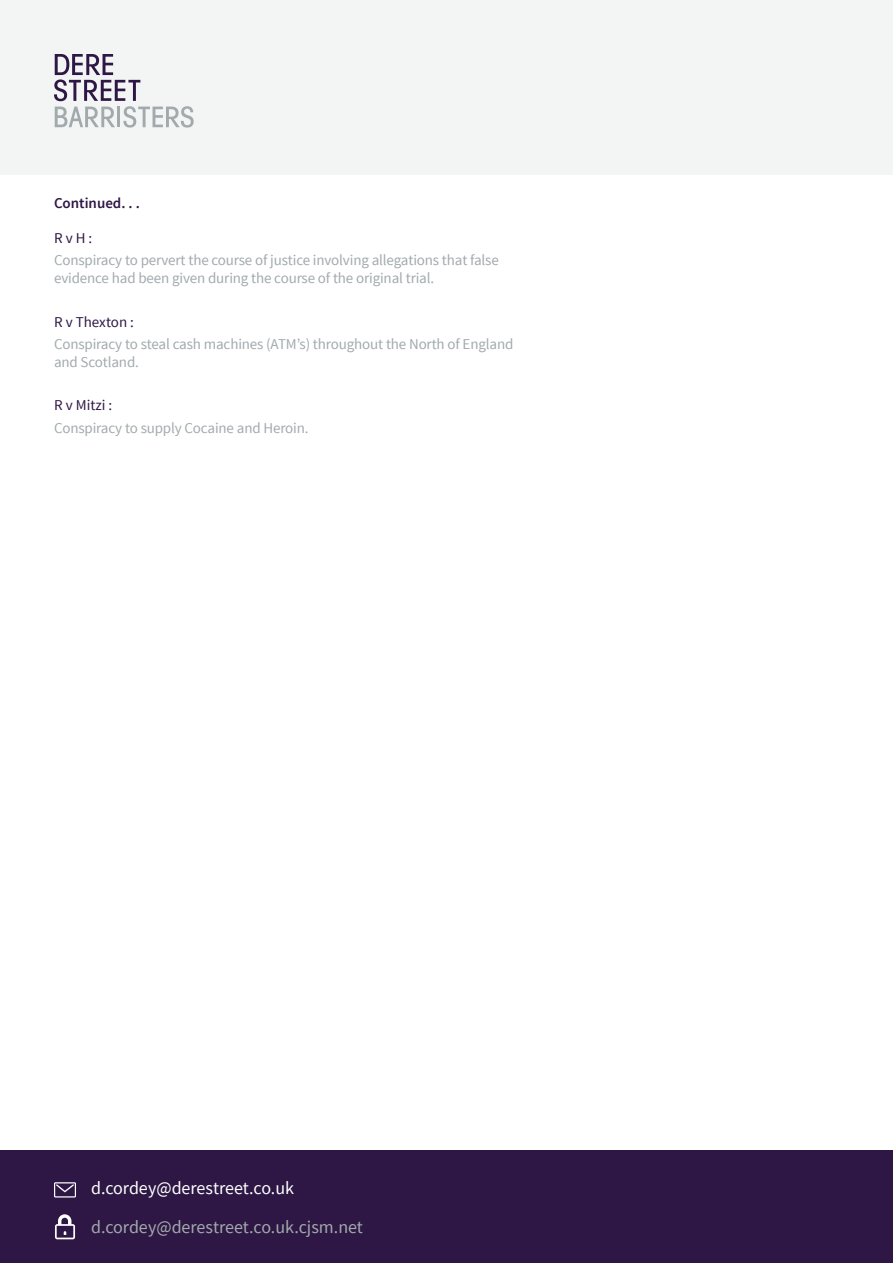
<style>
.page{position:relative;width:893px;height:1263px;background:#fff}
.page>*{position:absolute;margin:0;border:0;box-sizing:border-box;transform-origin:0 0}
.t1{font:18px "Source Sans Pro";color:#a2aaad}
.t2{font:18px "Source Sans Pro";color:#fff}
.t3{font:15px/18px "Source Sans Pro";letter-spacing:-.01em;color:#a2aaad}
.t4{font:15px "Source Sans Pro";color:#2e1744}
.t5{font:600 15px "Source Sans Pro";color:#2e1744}
</style>
<div class="page">
<div style="left:0;top:0;width:893px;height:174px;background:#f3f4f4"></div>
<svg style="left:54px;top:54px;width:140px;height:74px"></svg>
<div style="left:0;top:1150px;width:893px;height:113px;background:#2e1744"></div>
<svg style="left:54px;top:1182px;width:22px;height:15px"></svg>
<svg style="left:55px;top:1214px;width:20px;height:25px"></svg>
<p class="t5" style="left:54px;top:193px;width:87px">Continued. . .</p>
<p class="t4" style="left:54px;top:229px;width:40px">R v H :</p>
<p class="t3" style="left:54px;top:251px;width:446px">Conspiracy to pervert the course of justice involving allegations that false evidence had been given during the course of the original trial.</p>
<p class="t4" style="left:54px;top:312px;width:82px">R v Thexton :</p>
<p class="t3" style="left:54px;top:335px;width:461px">Conspiracy to steal cash machines (ATM’s) throughout the North of England and Scotland.</p>
<p class="t4" style="left:54px;top:396px;width:60px">R v Mitzi :</p>
<p class="t3" style="left:54px;top:419px;width:256px">Conspiracy to supply Cocaine and Heroin.</p>
<p class="t2" style="left:91px;top:1177px;width:205px">d.cordey@derestreet.co.uk</p>
<p class="t1" style="left:91px;top:1215px;width:273px">d.cordey@derestreet.co.uk.cjsm.net</p>
</div>
